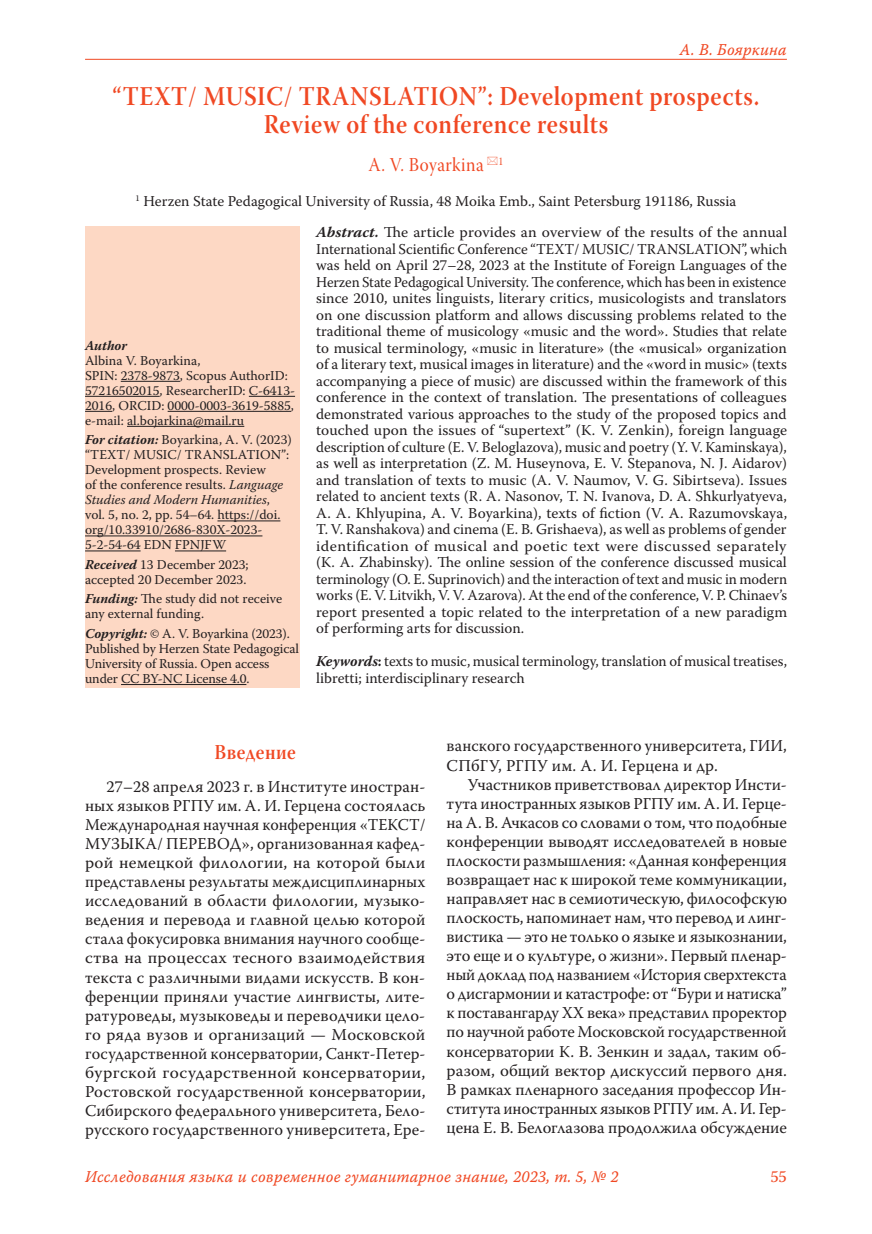
<style>
.page{position:relative;width:872px;height:1234px;background:#fff}
.page>*{position:absolute;margin:0;border:0;box-sizing:border-box;transform-origin:0 0}
.Заголовок_1{font:27px/28.5px "Warnock Pro Semibold Subh";letter-spacing:.025em;color:#f04823;text-align:center;scale:.9 1}
.Заголовок_3{font:21px "Warnock Pro Semibold Subh";letter-spacing:.025em;color:#f04823;scale:.9 1}
.Заголовок_2{font:19.5px "Warnock Pro Subh";letter-spacing:.025em;color:#f04823;scale:.9 1}
.Body{font:16.5px/19px "Warnock Pro";letter-spacing:.005em;color:#231f20;text-align:justify}
.t1{font:16.5px "Warnock Pro It Capt";letter-spacing:.01em;color:#f04823;scale:.95 1}
.t2{font:16.5px "Warnock Pro";color:#f04823}
.Annotation{font:15px/16.5px "Warnock Pro";color:#231f20;text-align:justify}
.Affiliation{font:15px "Warnock Pro";color:#231f20}
.Affiliation_info{font:13.5px/15px "Warnock Pro";color:#231f20}
.Affiliation_info-2{font:italic 700 13.5px "Warnock Pro";color:#231f20}
.s1{font-weight:700;font-style:italic}
.s2{font-style:italic}
.s3{font-weight:700}
</style>
<div class="page">
<hr style="left:85px;top:59px;width:702px;height:1px;background:#f04823">
<div style="left:85px;top:226px;width:214px;height:461px;background:#fdd8c4"></div>
<hr style="left:121px;top:381px;width:59px;height:1px;background:#231f20">
<hr style="left:85px;top:396px;width:75px;height:1px;background:#231f20">
<hr style="left:249px;top:396px;width:46px;height:1px;background:#231f20">
<svg style="left:85px;top:411px;width:27px;height:1px"></svg>
<hr style="left:168px;top:411px;width:123px;height:1px;background:#231f20">
<hr style="left:127px;top:426px;width:117px;height:1px;background:#231f20">
<hr style="left:217px;top:520px;width:63px;height:1px;background:#231f20">
<hr style="left:85px;top:535px;width:177px;height:1px;background:#231f20">
<hr style="left:85px;top:550px;width:56px;height:1px;background:#231f20">
<hr style="left:175px;top:550px;width:51px;height:1px;background:#231f20">
<hr style="left:121px;top:684px;width:125px;height:1px;background:#231f20">
<p class="t1" style="left:679px;top:39px;width:114px">А. В. Бояркина</p>
<p class="Заголовок_1" style="left:113px;top:81px;width:720px">“TEXT/ MUSIC/ TRANSLATION”: Development prospects.<br>Review of the conference results</p>
<p class="Заголовок_2" style="left:368px;top:154px;width:152px">A. V. Boyarkina <sup>1</sup></p>
<p class="Affiliation" style="left:136px;top:191px;width:602px"><sup>1</sup> Herzen State Pedagogical University of Russia, 48 Moika Emb., Saint Petersburg 191186, Russia</p>
<p class="Affiliation_info-2" style="left:85px;top:337px;width:44px">Author</p>
<p class="Affiliation_info" style="left:85px;top:352px;width:211px">Albina V. Boyarkina,<br>SPIN: 2378-9873, Scopus AuthorID:<br>57216502015, ResearcherID: C-6413-<br>2016, ORCID: 0000-0003-3619-5885, e-mail: al.bojarkina@mail.ru</p>
<p class="Affiliation_info" style="left:85px;top:432px;width:208px"><span class="s1">For citation:</span> Boyarkina, A. V. (2023) “TEXT/ MUSIC/ TRANSLATION”:<br>Development prospects. Review<br>of the conference results. <span class="s2">Language<br>Studies and Modern Humanities</span>, vol. 5, no. 2, pp. 54–64. https://doi. org/10.33910/2686-830X-2023-<br>5-2-54-64 EDN FPNJFW</p>
<p class="Affiliation_info" style="left:85px;top:556px;width:165px"><span class="s1">Received</span> 13 December 2023; accepted 20 December 2023.</p>
<p class="Affiliation_info" style="left:85px;top:591px;width:199px"><span class="s1">Funding:</span> The study did not receive any external funding.</p>
<p class="Affiliation_info" style="left:85px;top:625px;width:215px"><span class="s1">Copyright:</span> © A. V. Boyarkina (2023).<br>Published by Herzen State Pedagogical University of Russia. Open access under CC BY-NC License 4.0.</p>
<p class="Annotation" style="left:316px;top:223px;width:472px"><span class="s1">Abstract.</span> The article provides an overview of the results of the annual International Scientific Conference “TEXT/ MUSIC/ TRANSLATION”, which was held on April 27–28, 2023 at the Institute of Foreign Languages of the Herzen State Pedagogical University. The conference, which has been in existence since 2010, unites linguists, literary critics, musicologists and translators on one discussion platform and allows discussing problems related to the traditional theme of musicology «music and the word». Studies that relate to musical terminology, «music in literature» (the «musical» organization of a literary text, musical images in literature) and the «word in music» (texts accompanying a piece of music) are discussed within the framework of this conference in the context of translation. The presentations of colleagues demonstrated various approaches to the study of the proposed topics and touched upon the issues of “supertext” (K. V. Zenkin), foreign language description of culture (E. V. Beloglazova), music and poetry (Y. V. Kaminskaya), as well as interpretation (Z. M. Huseynova, E. V. Stepanova, N. J. Aidarov) and translation of texts to music (A. V. Naumov, V. G. Sibirtseva). Issues related to ancient texts (R. A. Nasonov, T. N. Ivanova, D. A. Shkurlyatyeva, A. A. Khlyupina, A. V. Boyarkina), texts of fiction (V. A. Razumovskaya, T. V. Ranshakova) and cinema (E. B. Grishaeva), as well as problems of gender identification of musical and poetic text were discussed separately (K. A. Zhabinsky). The online session of the conference discussed musical terminology (O. E. Suprinovich) and the interaction of text and music in modern works (E. V. Litvikh, V. V. Azarova). At the end of the conference, V. P. Chinaev’s report presented a topic related to the interpretation of a new paradigm of performing arts for discussion.</p>
<p class="Annotation" style="left:316px;top:652px;width:472px"><span class="s1">Keywords</span><span class="s3">:</span> texts to music, musical terminology, translation of musical treatises, libretti; interdisciplinary research</p>
<p class="Заголовок_3" style="left:214px;top:739px;width:92px">Введение</p>
<p class="Body" style="left:85px;top:776px;width:342px;text-indent:21px">27–28 апреля 2023 г. в Институте иностран&shy;ных языков РГПУ им. А. И. Герцена состоялась Международная научная конференция «ТЕКСТ/ МУЗЫКА/ ПЕРЕВОД», организованная кафед&shy;рой немецкой филологии, на которой были представлены результаты междисциплинарных исследований в области филологии, музыко&shy;ведения и перевода и главной целью которой стала фокусировка внимания научного сообще&shy;ства на процессах тесного взаимодействия текста с различными видами искусств. В кон&shy;ференции приняли участие лингвисты, лите&shy;ратуроведы, музыковеды и переводчики цело&shy;го ряда вузов и организаций — Московской государственной консерватории, Санкт-Петер&shy;бургской государственной консерватории, Ростовской государственной консерватории, Сибирского федерального университета, Бело&shy;русского государственного университета, Ере-</p>
<p class="Body" style="left:446px;top:736px;width:341px">ванского государственного университета, ГИИ,<br>СПбГУ, РГПУ им. А. И. Герцена и др.</p>
<p class="Body" style="left:446px;top:774px;width:342px;text-indent:21px">Участников приветствовал директор Инсти&shy;тута иностранных языков РГПУ им. А. И. Герце&shy;на А. В. Ачкасов со словами о том, что подобные конференции выводят исследователей в новые плоскости размышления: «Данная конференция возвращает нас к широкой теме коммуникации, направляет нас в семиотическую, философскую плоскость, напоминает нам, что перевод и линг&shy;вистика — это не только о языке и языкознании, это еще и о культуре, о жизни». Первый пленар&shy;ный доклад под названием «История сверхтекста о дисгармонии и катастрофе: от “Бури и натиска” к поставангарду XX века» представил проректор по научной работе Московской государственной консерватории К. В. Зенкин и задал, таким об&shy;разом, общий вектор дискуссий первого дня.<br>В рамках пленарного заседания профессор Ин&shy;ститута иностранных языков РГПУ им. А. И. Гер&shy;цена Е. В. Белоглазова продолжила обсуждение</p>
<p class="t1" style="left:85px;top:1166px;width:563px">Исследования языка и современное гуманитарное знание, 2023, т. 5, № 2</p>
<p class="t2" style="left:770px;top:1166px;width:18px">55</p>
</div>
